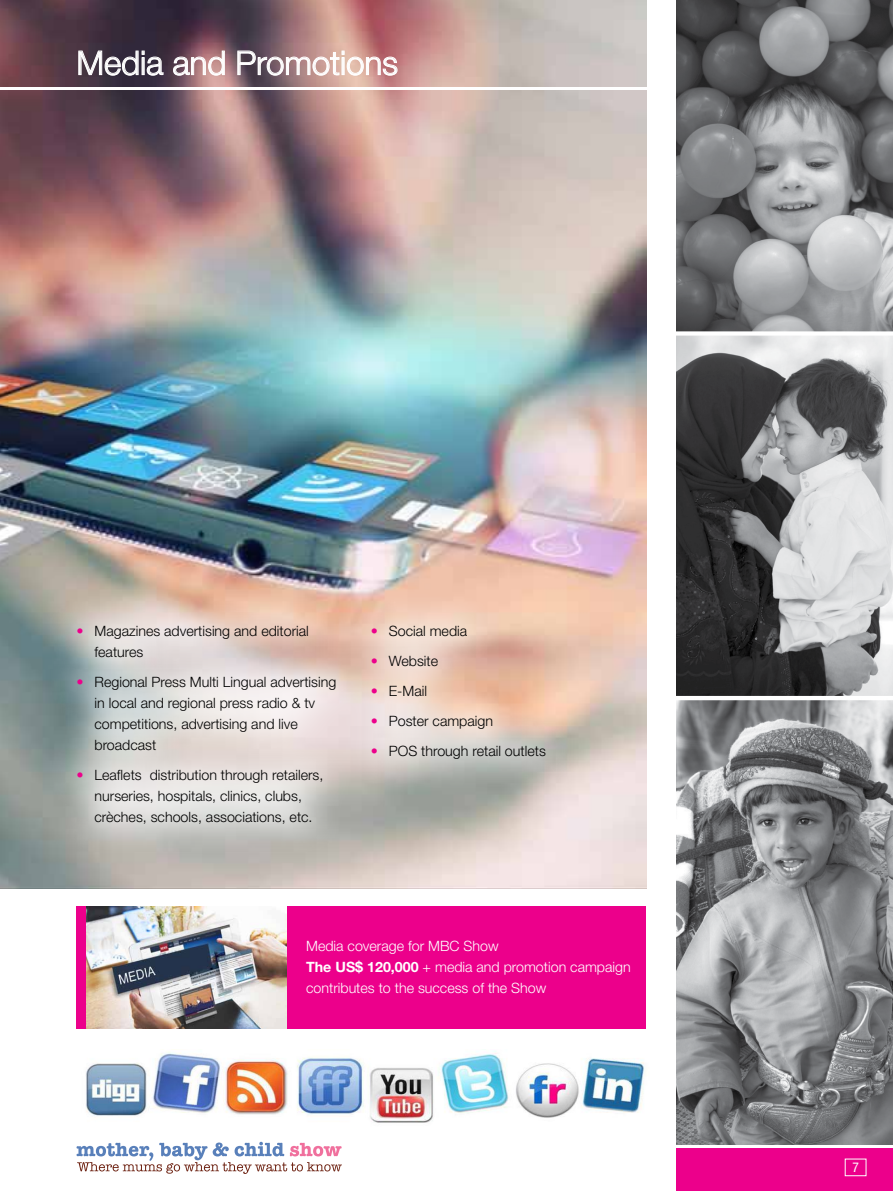
<style>
.page{position:relative;width:893px;height:1191px;background:#fff}
.page>*{position:absolute;margin:0;border:0;box-sizing:border-box;transform-origin:0 0}
.t1{font:300 33px "Helvetica Neue LT Pro";color:#fff}
.t2{font:300 14.25px/21px "Helvetica Neue LT Pro";color:#000}
.t3{font:300 14.25px/21px "Helvetica Neue LT Pro";color:#fff}
.t4{font:condensed 13.5px "Helvetica Neue LT Pro";color:#fff}
.s1{font-weight:700;color:#ec008b}
.s2{font-weight:700}
</style>
<div class="page">
<div style="left:676px;top:1148px;width:217px;height:43px;background:#ec008b"></div>
<svg style="left:77px;top:1141px;width:265px;height:33px"></svg>
<div style="left:845px;top:1158px;width:21px;height:18px;border:1px solid #fff"></div>
<img style="left:0;top:0;width:646px;height:889px">
<svg style="left:78px;top:51px;width:85px;height:24px;background:#6f6773"></svg>
<svg style="left:173px;top:51px;width:52px;height:24px"></svg>
<svg style="left:237px;top:51px;width:160px;height:24px;background:#ba9b9b"></svg>
<hr style="left:0;top:87px;width:646px;height:2px;background:#fff">
<div style="left:43px;top:591px;width:537px;height:267px;background:#fff;opacity:.75"></div>
<div style="left:77px;top:906px;width:569px;height:122px;background:#ec008b"></div>
<img style="left:86px;top:1051px;width:559px;height:72px">
<img style="left:86px;top:906px;width:201px;height:122px">
<img style="left:677px;top:0;width:216px;height:1144px">
<h1 class="t1" style="left:77px;top:43px;width:323px">Media and Promotions</h1>
<p class="t2" style="left:95px;top:620px;width:216px;text-indent:-18px"><span class="s1">•</span> Magazines advertising and editorial features</p>
<p class="t2" style="left:95px;top:671px;width:243px;text-indent:-18px"><span class="s1">•</span> Regional Press Multi Lingual advertising in local and regional press radio &amp; tv competitions, advertising and live broadcast</p>
<p class="t2" style="left:77px;top:764px;width:248px;text-align:center"><span class="s1">•</span> Leaflets distribution through retailers, nurseries, hospitals, clinics, clubs, crèches, schools, associations, etc.</p>
<p class="t2" style="left:371px;top:620px;width:98px"><span class="s1">•</span> Social media</p>
<p class="t2" style="left:371px;top:650px;width:69px"><span class="s1">•</span> Website</p>
<p class="t2" style="left:371px;top:680px;width:58px"><span class="s1">•</span> E-Mail</p>
<p class="t2" style="left:371px;top:710px;width:124px"><span class="s1">•</span> Poster campaign</p>
<p class="t2" style="left:371px;top:740px;width:177px"><span class="s1">•</span> POS through retail outlets</p>
<p class="t3" style="left:306px;top:935px;width:326px">Media coverage for MBC Show<br><span class="s2">The US$ 120,000</span> + media and promotion campaign contributes to the success of the Show</p>
<p class="t4" style="left:852px;top:1159px;width:8px">7</p>
</div>
